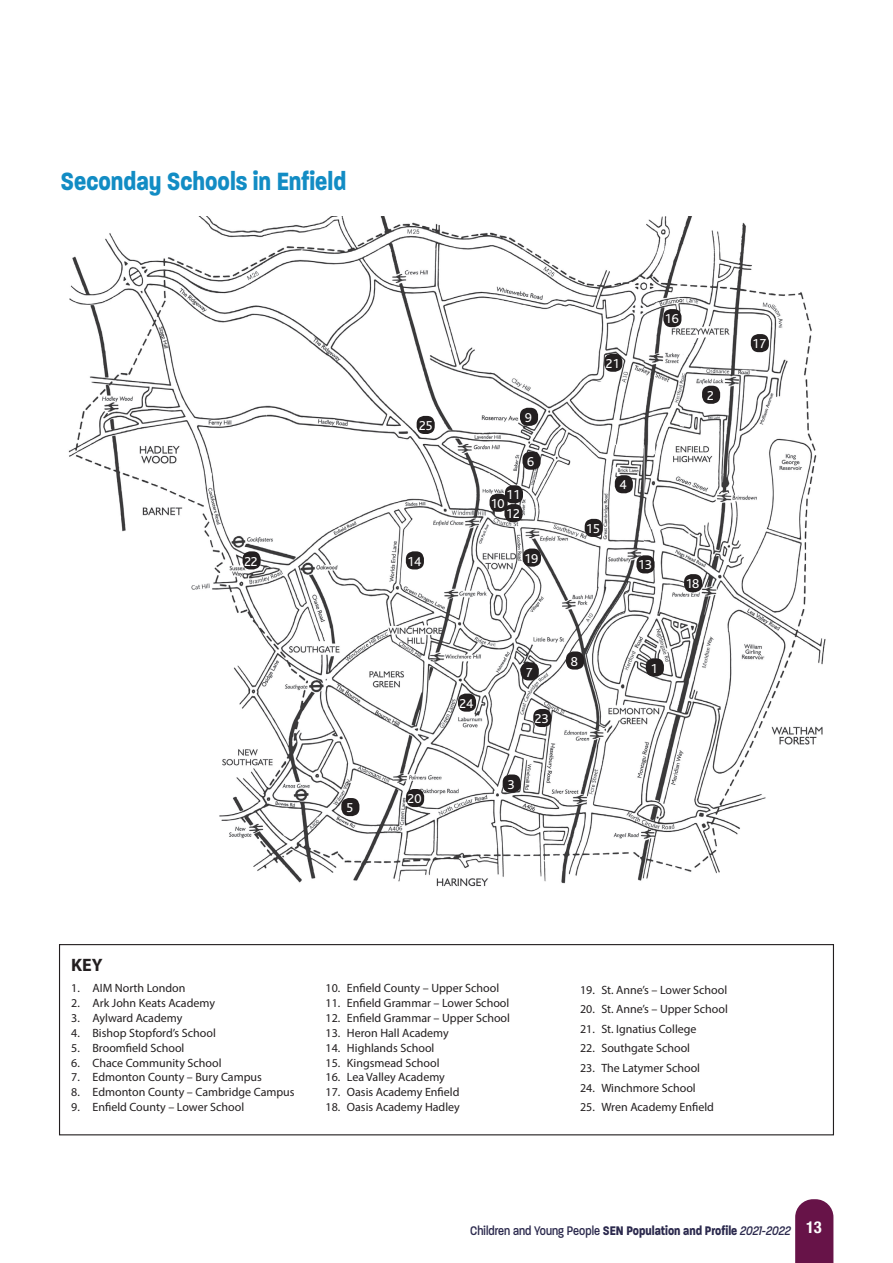
<style>
.page{position:relative;width:893px;height:1263px;background:#fff}
.page>*{position:absolute;margin:0;border:0;box-sizing:border-box;transform-origin:0 0}
.Subhead_1{font:700 27px "Paralucent Condensed";color:#128cc4}
.t1{font:700 18px "Myriad Pro";color:#231f20}
.t2{font:700 13.5px "Paralucent Condensed";color:#2b294d}
.t3{font:13.5px "Bliss";color:#fff}
.t4{font:12px "Myriad Pro";color:#231f20}
.s1{font-weight:500}
.s2{font-weight:500;font-style:italic}
</style>
<div class="page">
<div style="left:59px;top:944px;width:775px;height:191px;border:1px solid #231f20"></div>
<img style="left:68px;top:217px;width:758px;height:670px">
<div style="left:684px;top:574px;width:18px;height:18px;background:#231f20;border-radius:8px"></div>
<div style="left:615px;top:475px;width:18px;height:18px;background:#231f20;border-radius:8px"></div>
<div style="left:341px;top:798px;width:18px;height:18px;background:#231f20;border-radius:8px"></div>
<div style="left:522px;top:452px;width:19px;height:18px;background:#231f20;border-radius:8px"></div>
<div style="left:521px;top:662px;width:18px;height:18px;background:#231f20;border-radius:8px"></div>
<div style="left:566px;top:651px;width:18px;height:18px;background:#231f20;border-radius:8px"></div>
<div style="left:520px;top:408px;width:18px;height:18px;background:#231f20;border-radius:8px"></div>
<div style="left:490px;top:494px;width:18px;height:18px;background:#231f20;border-radius:8px"></div>
<div style="left:504px;top:504px;width:19px;height:18px;background:#231f20;border-radius:8px"></div>
<div style="left:505px;top:485px;width:18px;height:18px;background:#231f20;border-radius:8px"></div>
<div style="left:406px;top:551px;width:18px;height:18px;background:#231f20;border-radius:8px"></div>
<div style="left:585px;top:519px;width:18px;height:18px;background:#231f20;border-radius:8px"></div>
<div style="left:663px;top:309px;width:18px;height:18px;background:#231f20;border-radius:8px"></div>
<div style="left:523px;top:548px;width:18px;height:19px;background:#231f20;border-radius:8px"></div>
<div style="left:406px;top:789px;width:18px;height:18px;background:#231f20;border-radius:8px"></div>
<div style="left:604px;top:354px;width:18px;height:18px;background:#231f20;border-radius:8px"></div>
<div style="left:243px;top:551px;width:18px;height:18px;background:#231f20;border-radius:8px"></div>
<div style="left:503px;top:774px;width:18px;height:18px;background:#231f20;border-radius:8px"></div>
<div style="left:533px;top:709px;width:18px;height:18px;background:#231f20;border-radius:8px"></div>
<div style="left:458px;top:693px;width:18px;height:19px;background:#231f20;border-radius:8px"></div>
<div style="left:702px;top:386px;width:18px;height:18px;background:#231f20;border-radius:8px"></div>
<div style="left:751px;top:334px;width:18px;height:18px;background:#231f20;border-radius:8px"></div>
<div style="left:636px;top:555px;width:19px;height:18px;background:#231f20;border-radius:8px"></div>
<div style="left:646px;top:658px;width:18px;height:18px;background:#231f20;border-radius:8px"></div>
<div style="left:417px;top:416px;width:18px;height:18px;background:#231f20;border-radius:8px"></div>
<svg style="left:795px;top:1199px;width:38px;height:64px;background:#702153"></svg>
<p class="Subhead_1" style="left:61px;top:166px;width:287px">Seconday Schools in Enfield</p>
<p class="t3" style="left:244px;top:554px;width:15px">22</p>
<p class="t3" style="left:346px;top:801px;width:9px">5</p>
<p class="t3" style="left:419px;top:418px;width:15px">25</p>
<p class="t3" style="left:407px;top:554px;width:16px">14</p>
<p class="t3" style="left:407px;top:792px;width:16px">20</p>
<p class="t3" style="left:525px;top:410px;width:9px">9</p>
<p class="t3" style="left:527px;top:454px;width:9px">6</p>
<p class="t3" style="left:506px;top:488px;width:16px">11</p>
<p class="t3" style="left:490px;top:496px;width:16px">10</p>
<p class="t3" style="left:506px;top:507px;width:16px">12</p>
<p class="t3" style="left:524px;top:551px;width:16px">19</p>
<p class="t3" style="left:605px;top:356px;width:16px">21</p>
<p class="t3" style="left:665px;top:312px;width:16px">16</p>
<p class="t3" style="left:707px;top:388px;width:9px">2</p>
<p class="t3" style="left:586px;top:521px;width:16px">15</p>
<p class="t3" style="left:619px;top:478px;width:9px">4</p>
<p class="t3" style="left:638px;top:557px;width:16px">13</p>
<p class="t3" style="left:686px;top:577px;width:15px">18</p>
<p class="t3" style="left:459px;top:696px;width:16px">24</p>
<p class="t3" style="left:525px;top:665px;width:9px">7</p>
<p class="t3" style="left:534px;top:711px;width:16px">23</p>
<p class="t3" style="left:507px;top:777px;width:9px">3</p>
<p class="t3" style="left:571px;top:654px;width:9px">8</p>
<p class="t3" style="left:650px;top:661px;width:9px">1</p>
<p class="t3" style="left:752px;top:337px;width:16px">17</p>
<p class="t1" style="left:71px;top:954px;width:33px">KEY</p>
<p class="t4" style="left:71px;top:981px;width:116px">1. AIM North London</p>
<p class="t4" style="left:71px;top:996px;width:145px">2. Ark John Keats Academy</p>
<p class="t4" style="left:71px;top:1011px;width:113px">3. Aylward Academy</p>
<p class="t4" style="left:71px;top:1025px;width:146px">4. Bishop Stopford’s School</p>
<p class="t4" style="left:71px;top:1040px;width:115px">5. Broomfield School</p>
<p class="t4" style="left:71px;top:1055px;width:152px">6. Chace Community School</p>
<p class="t4" style="left:71px;top:1070px;width:192px">7. Edmonton County – Bury Campus</p>
<p class="t4" style="left:71px;top:1085px;width:225px">8. Edmonton County – Cambridge Campus</p>
<p class="t4" style="left:71px;top:1099px;width:174px">9. Enfield County – Lower School</p>
<p class="t4" style="left:326px;top:981px;width:175px">10. Enfield County – Upper School</p>
<p class="t4" style="left:326px;top:996px;width:185px">11. Enfield Grammar – Lower School</p>
<p class="t4" style="left:326px;top:1011px;width:186px">12. Enfield Grammar – Upper School</p>
<p class="t4" style="left:326px;top:1025px;width:125px">13. Heron Hall Academy</p>
<p class="t4" style="left:326px;top:1040px;width:110px">14. Highlands School</p>
<p class="t4" style="left:326px;top:1055px;width:115px">15. Kingsmead School</p>
<p class="t4" style="left:326px;top:1070px;width:121px">16. Lea Valley Academy</p>
<p class="t4" style="left:326px;top:1085px;width:135px">17. Oasis Academy Enfield</p>
<p class="t4" style="left:326px;top:1099px;width:136px">18. Oasis Academy Hadley</p>
<p class="t4" style="left:580px;top:982px;width:149px">19. St. Anne’s – Lower School</p>
<p class="t4" style="left:580px;top:1002px;width:149px">20. St. Anne’s – Upper School</p>
<p class="t4" style="left:580px;top:1021px;width:118px">21. St. Ignatius College</p>
<p class="t4" style="left:580px;top:1041px;width:112px">22. Southgate School</p>
<p class="t4" style="left:580px;top:1060px;width:122px">23. The Latymer School</p>
<p class="t4" style="left:580px;top:1080px;width:117px">24. Winchmore School</p>
<p class="t4" style="left:580px;top:1099px;width:135px">25. Wren Academy Enfield</p>
<p class="t2" style="left:470px;top:1222px;width:353px"><span class="s1">Children and Young People</span> SEN Population and Profile <span class="s2">2021-2022</span> <sup>13</sup></p>
</div>
